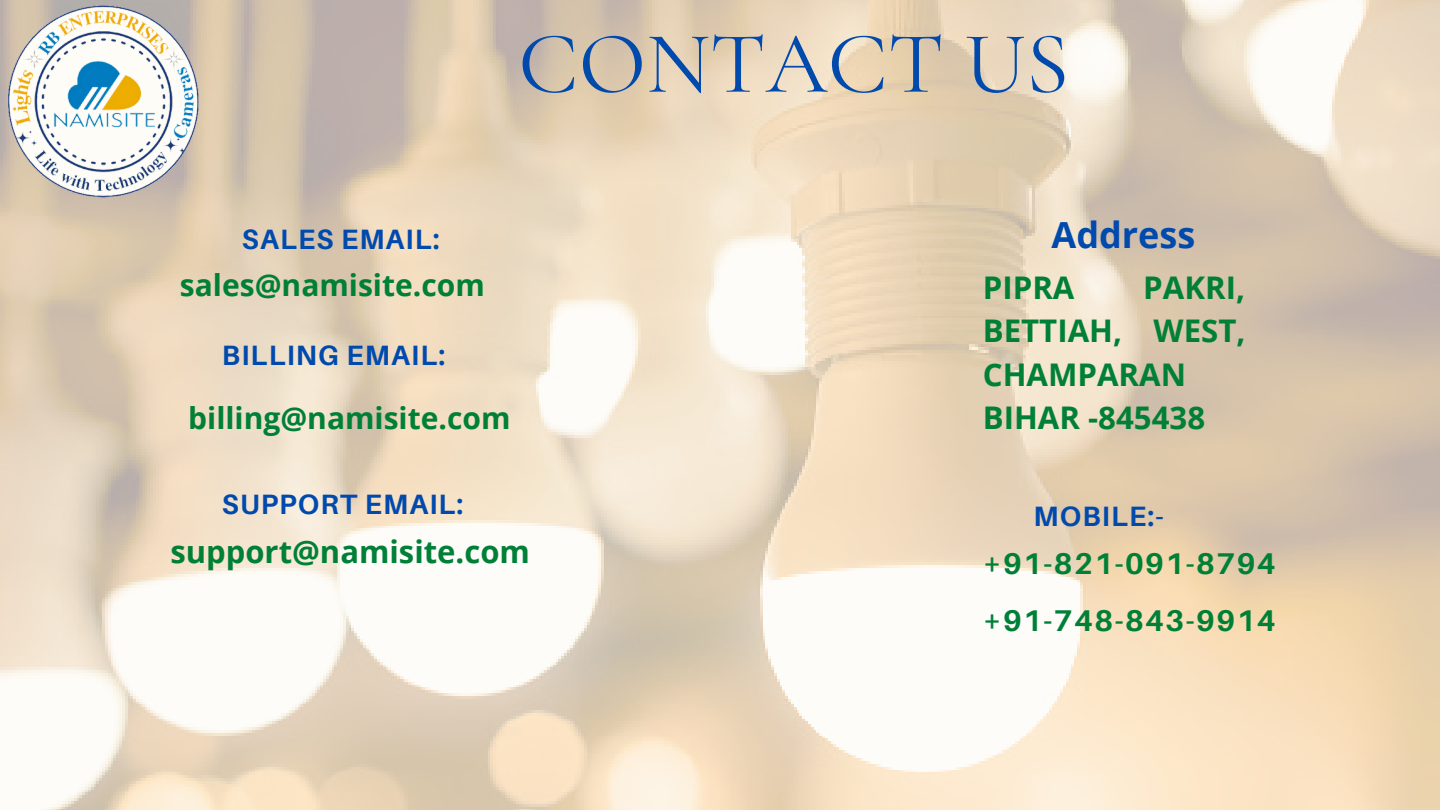
<style>
.page{position:relative;width:1440px;height:810px;background:#fff}
.page>*{position:absolute;margin:0;border:0;box-sizing:border-box;transform-origin:0 0}
.t1{font:88px "Cormorant Garamond";color:#004aad}
.t2{font:700 36px "Open Sans";color:#004aad}
.t3{font:700 31.2px/43.5px "Open Sans";color:#008037}
.t4{font:700 31px "Open Sans";color:#008037}
.t5{font:700 30px "Open Sans";color:#008037}
.t6{font:700 30px "Aileron";letter-spacing:.05em;color:#008037}
.t7{font:700 28px "Aileron";letter-spacing:.04em;color:#004aad}
</style>
<div class="page">
<img style="left:0;top:0;width:1440px;height:810px">
<img style="left:0;top:0;width:229px;height:236px">
<h1 class="t1" style="left:518px;top:10px;width:552px">CONTACT US</h1>
<p class="t7" style="left:242px;top:222px;width:199px">SALES EMAIL:</p>
<p class="t5" style="left:180px;top:264px;width:306px">sales@namisite.com</p>
<p class="t7" style="left:222px;top:338px;width:225px">BILLING EMAIL:</p>
<p class="t5" style="left:188px;top:397px;width:324px">billing@namisite.com</p>
<p class="t7" style="left:222px;top:487px;width:243px">SUPPORT EMAIL:</p>
<p class="t2" style="left:1052px;top:210px;width:145px">Address</p>
<p class="t3" style="left:983px;top:265px;width:264px;text-indent:161px">PAKRI,<br>BETTIAH, WEST,<br>CHAMPARAN<br>BIHAR -845438</p>
<p class="t3" style="left:983px;top:265px;width:93px">PIPRA</p>
<p class="t7" style="left:1034px;top:499px;width:132px">MOBILE:-</p>
<p class="t4" style="left:170px;top:530px;width:361px">support@namisite.com</p>
<p class="t6" style="left:983px;top:545px;width:294px">+91-821-091-8794</p>
<p class="t6" style="left:983px;top:602px;width:294px">+91-748-843-9914</p>
</div>
